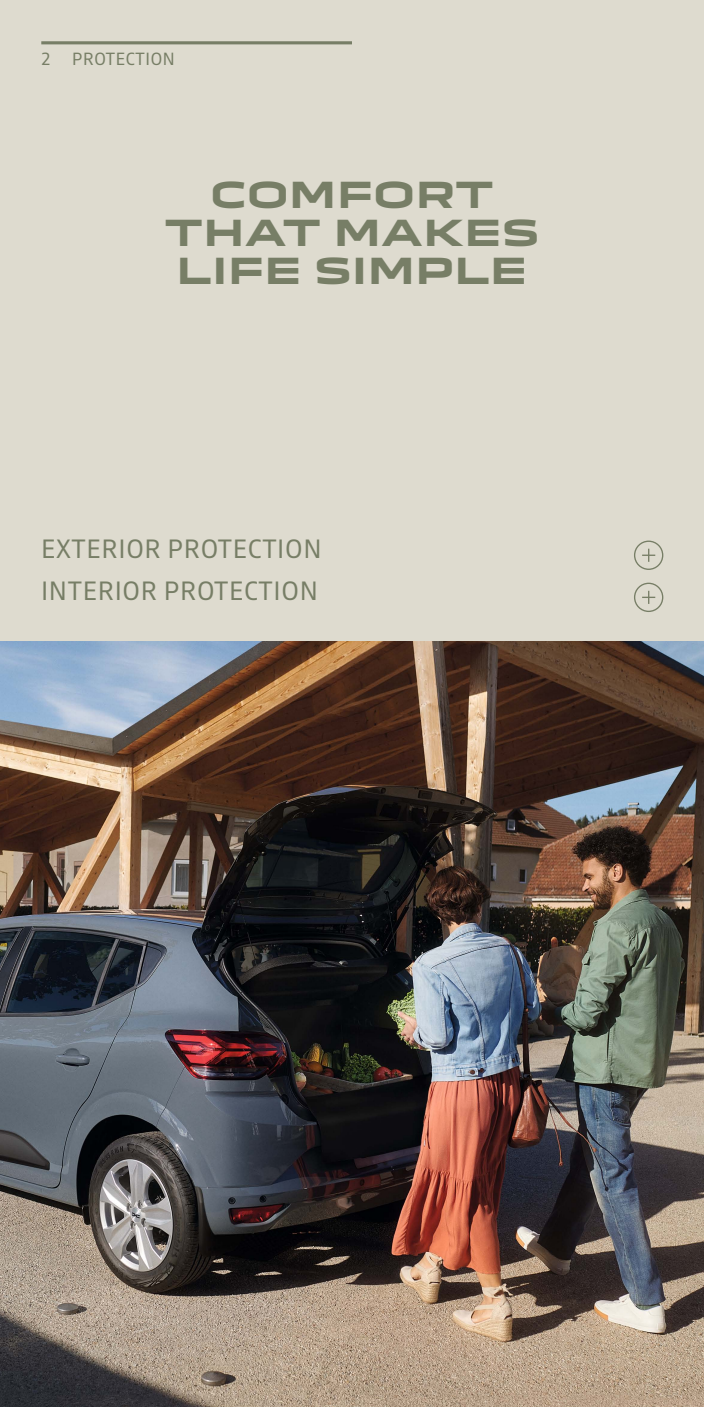
<style>
.page{position:relative;width:704px;height:1407px;background:#fff}
.page>*{position:absolute;margin:0;border:0;box-sizing:border-box;transform-origin:0 0}
.t1{font:700 35px/38.1px "Dacia Block Extended";color:#777e66;text-align:center}
.t2{font:26.25px "Read";color:#777e66}
.t3{font:17.5px "Read";color:#777e66}
</style>
<div class="page">
<div style="left:0;top:0;width:703px;height:641px;background:#dedbcf"></div>
<img style="left:0;top:641px;width:703px;height:765px">
<hr style="left:41px;top:41px;width:311px;height:3px;background:#777e66">
<div style="left:633px;top:540px;width:30px;height:30px;border:1px solid #777e66;border-radius:50%"></div>
<svg style="left:642px;top:548px;width:12px;height:14px"></svg>
<div style="left:633px;top:582px;width:30px;height:30px;border:1px solid #777e66;border-radius:50%"></div>
<svg style="left:642px;top:590px;width:12px;height:14px"></svg>
<p class="t3" style="left:41px;top:46px;width:22px">2 PROTECTION</p>
<h1 class="t1" style="left:164px;top:176px;width:376px">COMFORT<br>THAT MAKES<br>LIFE SIMPLE</h1>
<p class="t2" style="left:41px;top:530px;width:16px">EXTERIOR</p>
<p class="t2" style="left:167px;top:530px;width:15px">PROTECTION</p>
<p class="t2" style="left:41px;top:573px;width:16px">INTERIOR</p>
<p class="t2" style="left:163px;top:573px;width:15px">PROTECTION</p>
</div>
